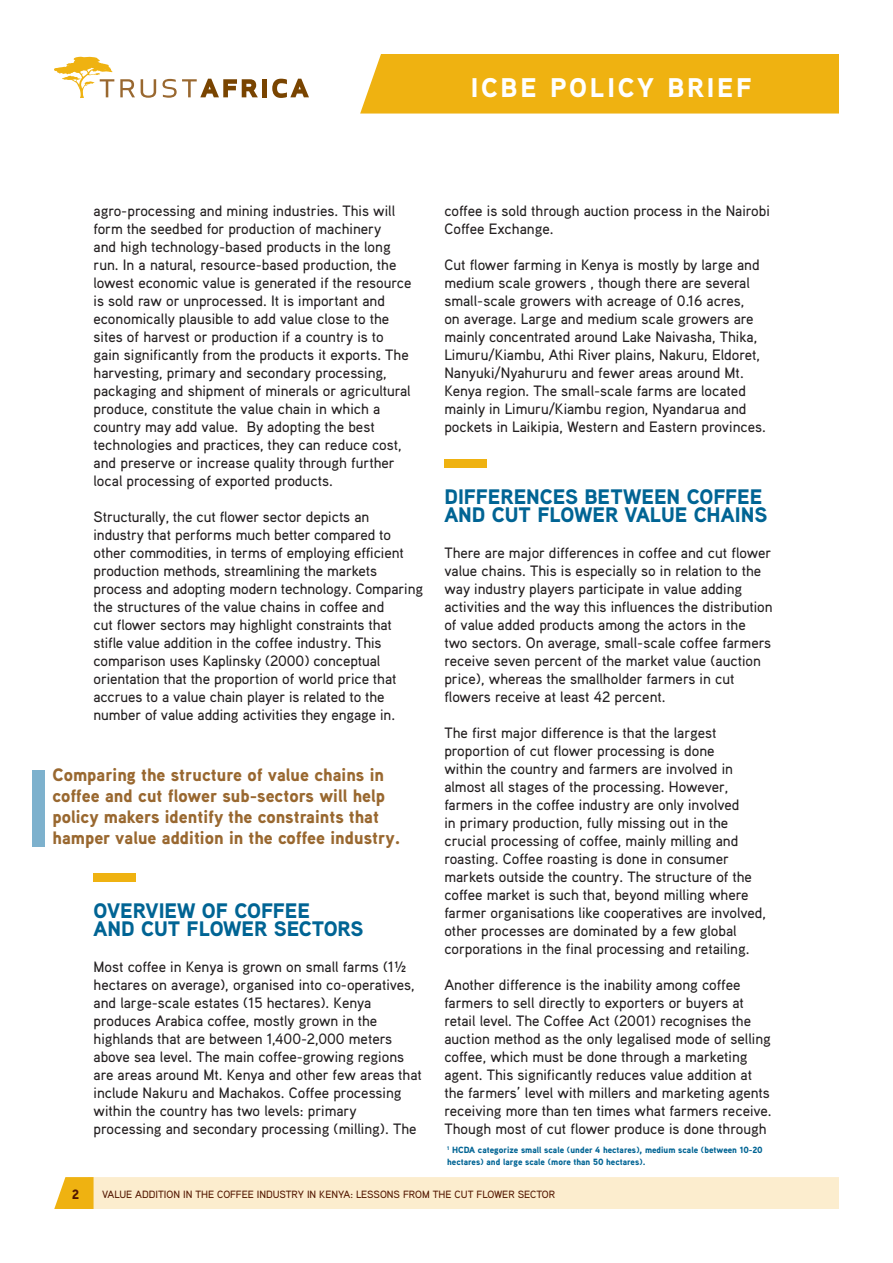
<style>
.page{position:relative;width:893px;height:1263px;background:#fff}
.page>*{position:absolute;margin:0;border:0;box-sizing:border-box;transform-origin:0 0}
.t1{font:900 27px "Aaux Pro";letter-spacing:.1em;color:#fff}
.Trust_Text{font:900 21px/18px "Aaux Pro";color:#006494}
.Trust_Citation{font:900 18px/21px "Aaux Pro";color:#996830}
.Trust_Text-2{font:500 15px/18px "Aaux Pro";color:#231f20}
.t2{font:900 13.5px "Aaux Pro";color:#531600}
.t3{font:500 10.5px "Aaux Pro";color:#531600}
.Trust_Square_Text{font:900 9px/12px "Aaux Pro";color:#006494}
</style>
<div class="page">
<div style="left:54px;top:1177px;width:785px;height:32px;background:#fcedce"></div>
<svg style="left:120px;top:79px;width:15px;height:18px"></svg>
<svg style="left:141px;top:79px;width:15px;height:19px"></svg>
<svg style="left:163px;top:79px;width:95px;height:19px"></svg>
<div style="left:262px;top:79px;width:5px;height:18px;background:#794400"></div>
<svg style="left:272px;top:79px;width:37px;height:19px"></svg>
<svg style="left:54px;top:56px;width:60px;height:42px"></svg>
<div style="left:360px;top:54px;width:479px;height:60px;background:#efb211"></div>
<div style="left:32px;top:770px;width:12px;height:76px;background:#7db1cd"></div>
<div style="left:94px;top:873px;width:42px;height:9px;background:#efb211"></div>
<div style="left:444px;top:459px;width:43px;height:9px;background:#efb211"></div>
<h1 class="t1" style="left:471px;top:70px;width:282px">ICBE POLICY BRIEF</h1>
<p class="Trust_Text-2" style="left:94px;top:201px;width:319px">agro-processing and mining industries. This will form the seedbed for production of machinery<br>and high technology-based products in the long run. In a natural, resource-based production, the lowest economic value is generated if the resource is sold raw or unprocessed. It is important and economically plausible to add value close to the sites of harvest or production if a country is to gain significantly from the products it exports. The harvesting, primary and secondary processing, packaging and shipment of minerals or agricultural produce, constitute the value chain in which a country may add value. By adopting the best technologies and practices, they can reduce cost, and preserve or increase quality through further local processing of exported products.</p>
<p class="Trust_Text-2" style="left:94px;top:507px;width:331px">Structurally, the cut flower sector depicts an industry that performs much better compared to other commodities, in terms of employing efficient production methods, streamlining the markets process and adopting modern technology. Comparing the structures of the value chains in coffee and<br>cut flower sectors may highlight constraints that stifle value addition in the coffee industry. This comparison uses Kaplinsky (2000) conceptual orientation that the proportion of world price that accrues to a value chain player is related to the number of value adding activities they engage in.</p>
<p class="Trust_Citation" style="left:53px;top:764px;width:349px">Comparing the structure of value chains in coffee and cut flower sub-sectors will help policy makers identify the constraints that hamper value addition in the coffee industry.</p>
<p class="Trust_Text" style="left:94px;top:901px;width:218px">OVERVIEW OF COFFEE</p>
<p class="Trust_Text" style="left:94px;top:919px;width:271px">AND CUT FLOWER SECTORS</p>
<p class="Trust_Text-2" style="left:94px;top:957px;width:330px">Most coffee in Kenya is grown on small farms (1½ hectares on average), organised into co-operatives, and large-scale estates (15 hectares). Kenya produces Arabica coffee, mostly grown in the highlands that are between 1,400-2,000 meters above sea level. The main coffee-growing regions are areas around Mt. Kenya and other few areas that include Nakuru and Machakos. Coffee processing within the country has two levels: primary processing and secondary processing (milling). The</p>
<p class="Trust_Text-2" style="left:444px;top:201px;width:327px">coffee is sold through auction process in the Nairobi<br>Coffee Exchange.</p>
<p class="Trust_Text-2" style="left:444px;top:255px;width:323px">Cut flower farming in Kenya is mostly by large and medium scale growers , though there are several small-scale growers with acreage of 0.16 acres,<br>on average. Large and medium scale growers are mainly concentrated around Lake Naivasha, Thika, Limuru/Kiambu, Athi River plains, Nakuru, Eldoret, Nanyuki/Nyahururu and fewer areas around Mt.<br>Kenya region. The small-scale farms are located mainly in Limuru/Kiambu region, Nyandarua and pockets in Laikipia, Western and Eastern provinces.</p>
<p class="Trust_Text" style="left:444px;top:487px;width:324px">DIFFERENCES BETWEEN COFFEE<br>AND CUT FLOWER VALUE CHAINS</p>
<p class="Trust_Text-2" style="left:444px;top:543px;width:330px">There are major differences in coffee and cut flower value chains. This is especially so in relation to the way industry players participate in value adding activities and the way this influences the distribution of value added products among the actors in the<br>two sectors. On average, small-scale coffee farmers receive seven percent of the market value (auction price), whereas the smallholder farmers in cut flowers receive at least 42 percent.</p>
<p class="Trust_Text-2" style="left:444px;top:723px;width:323px">The first major difference is that the largest proportion of cut flower processing is done<br>within the country and farmers are involved in almost all stages of the processing. However, farmers in the coffee industry are only involved<br>in primary production, fully missing out in the crucial processing of coffee, mainly milling and roasting. Coffee roasting is done in consumer markets outside the country. The structure of the coffee market is such that, beyond milling where farmer organisations like cooperatives are involved, other processes are dominated by a few global corporations in the final processing and retailing.</p>
<p class="Trust_Text-2" style="left:444px;top:975px;width:329px">Another difference is the inability among coffee farmers to sell directly to exporters or buyers at retail level. The Coffee Act (2001) recognises the auction method as the only legalised mode of selling coffee, which must be done through a marketing agent. This significantly reduces value addition at the farmers’ level with millers and marketing agents receiving more than ten times what farmers receive.<br>Though most of cut flower produce is done through</p>
<p class="Trust_Square_Text" style="left:447px;top:1143px;width:317px"><sup>1</sup> HCDA categorize small scale (under 4 hectares), medium scale (between 10-20 hectares) and large scale (more than 50 hectares).</p>
<p class="t2" style="left:72px;top:1186px;width:9px">2</p>
<p class="t3" style="left:102px;top:1187px;width:455px">VALUE ADDITION IN THE COFFEE INDUSTRY IN KENYA: LESSONS FROM THE CUT FLOWER SECTOR</p>
</div>
